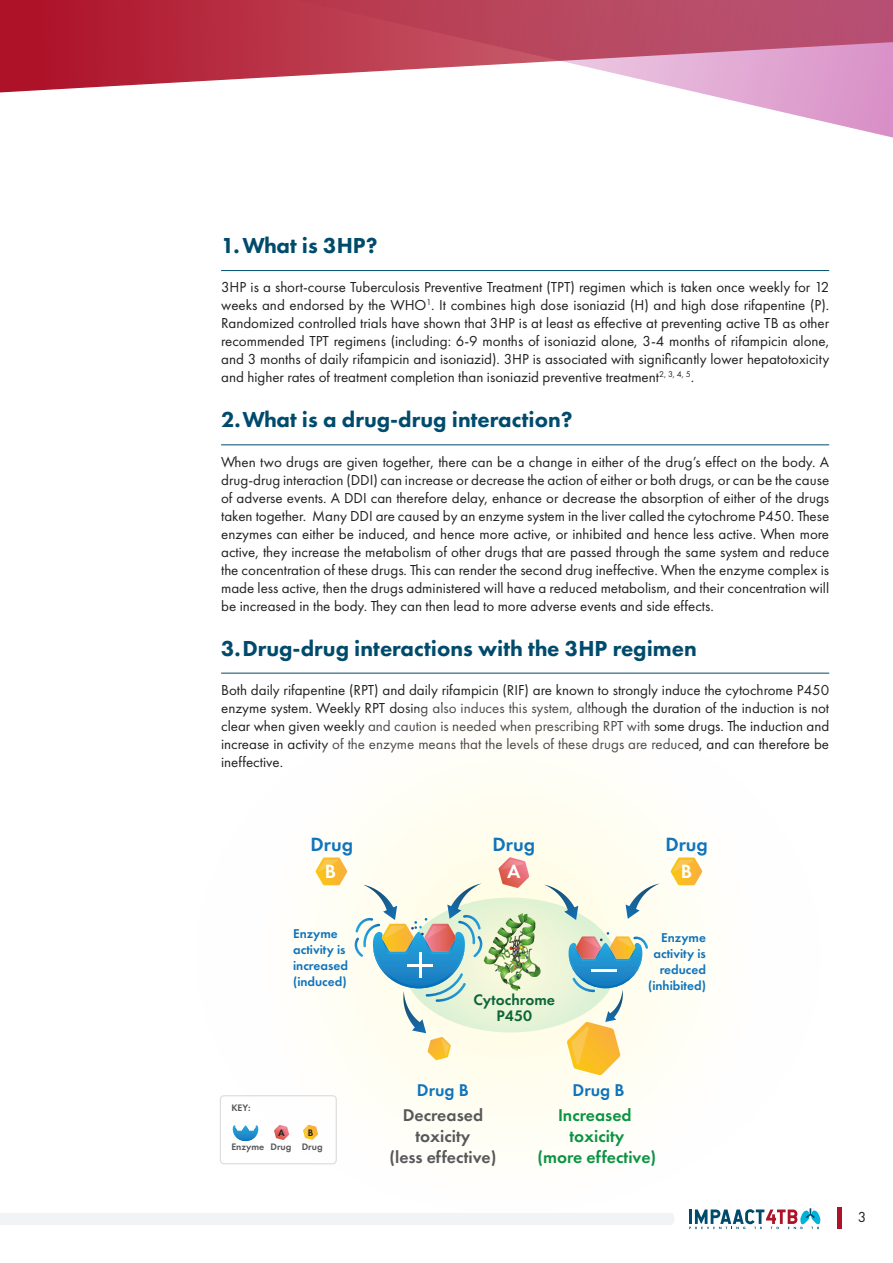
<style>
.page{position:relative;width:893px;height:1263px;background:#fff}
.page>*{position:absolute;margin:0;border:0;box-sizing:border-box;transform-origin:0 0}
.t1{font:800 22.5px "Futura PT";color:#004b6c}
.t2{font:600 19.95px "Futura PT";color:#1074bc}
.t3{font:600 19.95px "Futura PT";color:#fff}
.t4{font:600 17.7px/21.1px "Futura PT";color:#57585a;text-align:center}
.t5{font:600 17.7px/21.1px "Futura PT";color:#0d9344;text-align:center}
.t6{font:600 17.7px "Futura PT";color:#1074bc}
.t7{font:600 15.75px/15.9px "Futura PT";color:#0c6638;text-align:center}
.t8{font:15px/18px "Futura PT";color:#231f20;text-align:justify}
.t9{font:600 13.35px/15.9px "Futura PT";color:#1074bc;text-align:right}
.t10{font:600 9.75px "Futura PT";color:#57585a}
.t11{font:600 9.75px "Futura PT";color:#231f20}
</style>
<div class="page">
<svg style="left:0;top:0;width:893px;height:138px"></svg>
<svg style="left:689px;top:1213px;width:131px;height:16px"></svg>
<hr style="left:838px;top:1207px;width:4px;height:21px;background:#ae1229">
<div style="left:0;top:1213px;width:674px;height:12px;background:#f2f3f4"></div>
<hr style="left:221px;top:270px;width:608px;height:1px;background:#004b6c">
<hr style="left:221px;top:444px;width:608px;height:1px;background:#004b6c">
<hr style="left:221px;top:673px;width:608px;height:1px;background:#004b6c">
<svg style="left:220px;top:778px;width:598px;height:435px"></svg>
<svg style="left:233px;top:1125px;width:25px;height:16px"></svg>
<svg style="left:316px;top:857px;width:31px;height:28px"></svg>
<svg style="left:274px;top:1125px;width:15px;height:15px"></svg>
<svg style="left:355px;top:857px;width:305px;height:218px"></svg>
<svg style="left:303px;top:1125px;width:15px;height:15px"></svg>
<svg style="left:671px;top:857px;width:31px;height:28px"></svg>
<div style="left:220px;top:1095px;width:117px;height:69px;border:1px solid #57585a;border-radius:4px"></div>
<h1 class="t1" style="left:221px;top:232px;width:158px">1.What is 3HP?</h1>
<p class="t8" style="left:221px;top:278px;width:610px">3HP is a short-course Tuberculosis Preventive Treatment (TPT) regimen which is taken once weekly for 12 weeks and endorsed by the WHO<sup>1</sup>. It combines high dose isoniazid (H) and high dose rifapentine (P).<br>Randomized controlled trials have shown that 3HP is at least as effective at preventing active TB as other recommended TPT regimens (including: 6-9 months of isoniazid alone, 3-4 months of rifampicin alone, and 3 months of daily rifampicin and isoniazid). 3HP is associated with significantly lower hepatotoxicity and higher rates of treatment completion than isoniazid preventive treatment<sup>2,</sup> <sup>3,</sup> <sup>4,</sup> <sup>5</sup>.</p>
<h1 class="t1" style="left:221px;top:406px;width:353px">2.What is a drug-drug interaction?</h1>
<p class="t8" style="left:221px;top:453px;width:610px">When two drugs are given together, there can be a change in either of the drug’s effect on the body. A drug-drug interaction (DDI) can increase or decrease the action of either or both drugs, or can be the cause of adverse events. A DDI can therefore delay, enhance or decrease the absorption of either of the drugs taken together. Many DDI are caused by an enzyme system in the liver called the cytochrome P450. These enzymes can either be induced, and hence more active, or inhibited and hence less active. When more active, they increase the metabolism of other drugs that are passed through the same system and reduce the concentration of these drugs. This can render the second drug ineffective. When the enzyme complex is made less active, then the drugs administered will have a reduced metabolism, and their concentration will be increased in the body. They can then lead to more adverse events and side effects.</p>
<h1 class="t1" style="left:221px;top:634px;width:477px">3.Drug-drug interactions with the 3HP regimen</h1>
<p class="t8" style="left:221px;top:681px;width:610px">Both daily rifapentine (RPT) and daily rifampicin (RIF) are known to strongly induce the cytochrome P450 enzyme system. Weekly RPT dosing also induces this system, although the duration of the induction is not clear when given weekly and caution is needed when prescribing RPT with some drugs. The induction and increase in activity of the enzyme means that the levels of these drugs are reduced, and can therefore be ineffective.</p>
<h2 class="t2" style="left:311px;top:832px;width:44px">Drug</h2>
<h2 class="t3" style="left:325px;top:859px;width:13px">B</h2>
<p class="t9" style="left:293px;top:925px;width:56px;text-align:left">Enzyme activity is increased (induced)</p>
<p class="t10" style="left:231px;top:1101px;width:21px">KEY:</p>
<p class="t11" style="left:278px;top:1126px;width:8px">A</p>
<p class="t10" style="left:270px;top:1141px;width:22px">Drug</p>
<p class="t10" style="left:231px;top:1141px;width:34px">Enzyme</p>
<p class="t11" style="left:308px;top:1126px;width:7px">B</p>
<p class="t10" style="left:302px;top:1141px;width:22px">Drug</p>
<h2 class="t2" style="left:493px;top:832px;width:44px">Drug</h2>
<h2 class="t3" style="left:507px;top:859px;width:15px">A</h2>
<p class="t7" style="left:474px;top:992px;width:83px">Cytochrome<br>P450</p>
<p class="t6" style="left:417px;top:1079px;width:53px">Drug B</p>
<p class="t6" style="left:572px;top:1079px;width:53px">Drug B</p>
<h2 class="t2" style="left:665px;top:832px;width:44px">Drug</h2>
<h2 class="t3" style="left:681px;top:859px;width:13px">B</h2>
<p class="t9" style="left:648px;top:929px;width:59px">Enzyme activity is reduced (inhibited)</p>
<p class="t4" style="left:390px;top:1104px;width:108px">Decreased toxicity<br>(less effective)</p>
<p class="t5" style="left:538px;top:1104px;width:120px">Increased toxicity<br>(more effective)</p>
<p class="t8" style="left:858px;top:1208px;width:10px">3</p>
</div>
